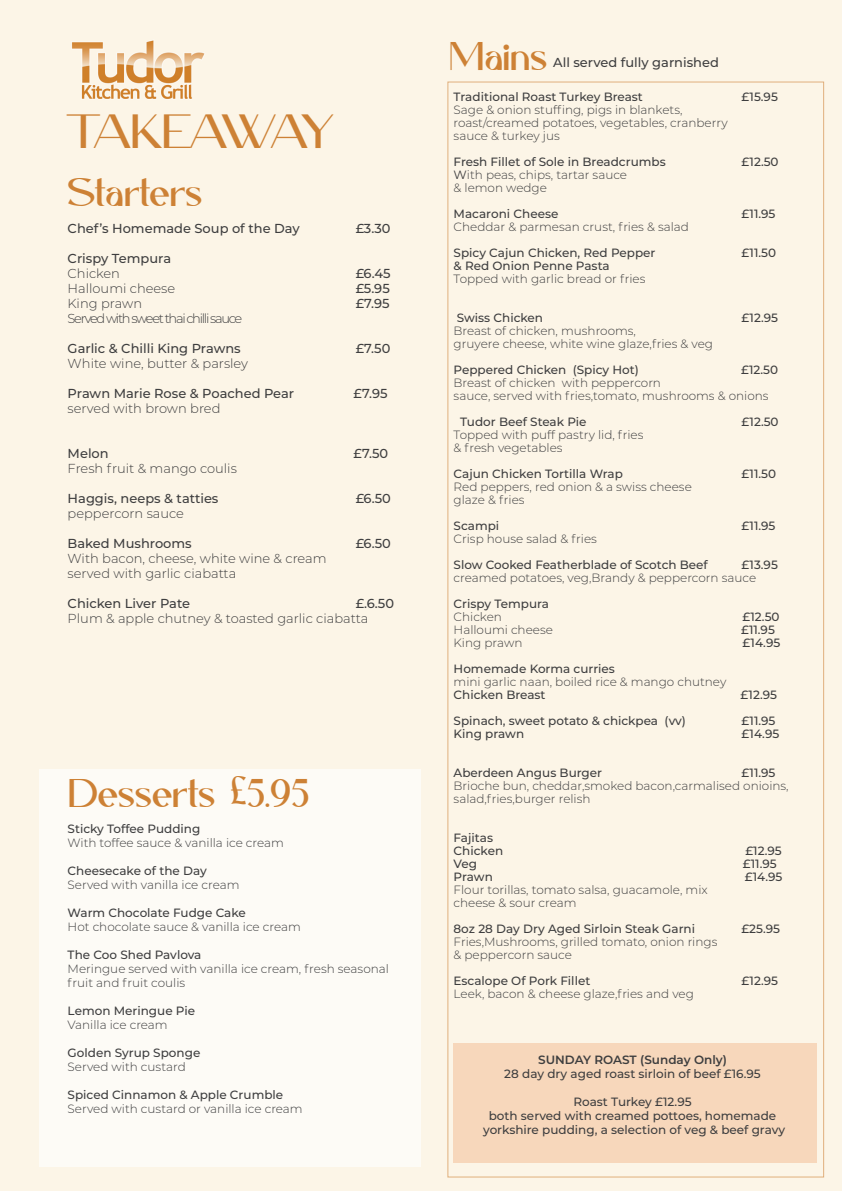
<style>
.page{position:relative;width:842px;height:1191px;background:#fcf5e7}
.page>*{position:absolute;margin:0;border:0;box-sizing:border-box;transform-origin:0 0}
.t1{font:48px "Caligna";letter-spacing:-.09em;color:#cd8135}
.t2{font:40px "Caligna";color:#cd8135}
.t3{font:500 13px "Montserrat";color:#3e3e3f}
.t4{font:300 13px/15px "Montserrat";color:#3e3e3f}
.t5{font:300 13px "Montserrat";letter-spacing:-.1em;color:#3e3e3f}
.t6{font:300 12px/13px "Montserrat";color:#3e3e3f}
.t7{font:500 12px/13px "Montserrat";color:#3e3e3f}
.t8{font:600 12px "Montserrat";color:#3e3e3f}
.s1{font-weight:400}
</style>
<div class="page">
<div style="left:40px;top:769px;width:381px;height:397px;background:#fdfbf6"></div>
<img style="left:72px;top:40px;width:132px;height:60px">
<div style="left:454px;top:1043px;width:363px;height:120px;background:#f7d7bb"></div>
<p class="t1" style="left:68px;top:103px;width:267px">TAKEAWAY</p>
<p class="t2" style="left:68px;top:169px;width:136px">Starters</p>
<p class="t3" style="left:68px;top:219px;width:234px">Chef’s Homemade Soup of the Day</p>
<p class="t3" style="left:356px;top:219px;width:36px">£3.30</p>
<p class="t3" style="left:68px;top:249px;width:105px">Crispy Tempura</p>
<p class="t4" style="left:68px;top:265px;width:54px">Chicken</p>
<p class="t3" style="left:356px;top:264px;width:37px">£6.45</p>
<p class="t4" style="left:68px;top:280px;width:109px">Halloumi cheese</p>
<p class="t3" style="left:356px;top:279px;width:36px">£5.95</p>
<p class="t4" style="left:68px;top:295px;width:76px">King prawn</p>
<p class="t3" style="left:356px;top:294px;width:36px">£7.95</p>
<p class="t5" style="left:68px;top:309px;width:176px">Served with sweet thaichillisauce</p>
<p class="t3" style="left:68px;top:339px;width:175px">Garlic &amp; Chilli King Prawns</p>
<p class="t3" style="left:356px;top:339px;width:36px">£7.50</p>
<p class="t4" style="left:68px;top:355px;width:182px">White wine, butter &amp; parsley</p>
<p class="t3" style="left:68px;top:384px;width:228px">Prawn Marie Rose &amp; Poached Pear</p>
<p class="t3" style="left:354px;top:384px;width:36px">£7.95</p>
<p class="t4" style="left:68px;top:400px;width:154px">served with brown bred</p>
<p class="t3" style="left:68px;top:444px;width:43px">Melon</p>
<p class="t3" style="left:354px;top:444px;width:36px">£7.50</p>
<p class="t4" style="left:68px;top:460px;width:171px">Fresh fruit &amp; mango coulis</p>
<p class="t3" style="left:68px;top:489px;width:152px">Haggis, neeps &amp; tatties</p>
<p class="t3" style="left:356px;top:489px;width:37px">£6.50</p>
<p class="t4" style="left:68px;top:505px;width:118px">peppercorn sauce</p>
<p class="t3" style="left:68px;top:534px;width:126px">Baked Mushrooms</p>
<p class="t3" style="left:356px;top:534px;width:37px">£6.50</p>
<p class="t4" style="left:68px;top:550px;width:260px">With bacon, cheese, white wine &amp; cream served with garlic ciabatta</p>
<p class="t3" style="left:68px;top:594px;width:124px">Chicken Liver Pate</p>
<p class="t3" style="left:356px;top:594px;width:40px">£.6.50</p>
<p class="t4" style="left:68px;top:610px;width:302px">Plum &amp; apple chutney &amp; toasted garlic ciabatta</p>
<p class="t2" style="left:68px;top:770px;width:244px">Desserts £5.95</p>
<p class="t7" style="left:68px;top:821px;width:134px">Sticky Toffee Pudding</p>
<p class="t6" style="left:68px;top:835px;width:218px">With toffee sauce &amp; vanilla ice cream</p>
<p class="t7" style="left:68px;top:863px;width:141px">Cheesecake of the Day</p>
<p class="t6" style="left:68px;top:877px;width:173px">Served with vanilla ice cream</p>
<p class="t7" style="left:68px;top:905px;width:180px">Warm Chocolate Fudge Cake</p>
<p class="t6" style="left:68px;top:919px;width:235px">Hot chocolate sauce &amp; vanilla ice cream</p>
<p class="t7" style="left:68px;top:947px;width:135px">The Coo Shed Pavlova</p>
<p class="t6" style="left:68px;top:961px;width:323px">Meringue served with vanilla ice cream, fresh seasonal</p>
<p class="t6" style="left:68px;top:975px;width:119px">fruit and fruit coulis</p>
<p class="t7" style="left:68px;top:1003px;width:129px">Lemon Meringue Pie</p>
<p class="t6" style="left:68px;top:1017px;width:102px">Vanilla ice cream</p>
<p class="t7" style="left:68px;top:1045px;width:134px">Golden Syrup Sponge</p>
<p class="t6" style="left:68px;top:1059px;width:120px">Served with custard</p>
<p class="t7" style="left:68px;top:1087px;width:217px">Spiced Cinnamon &amp; Apple Crumble</p>
<p class="t6" style="left:68px;top:1101px;width:237px">Served with custard or vanilla ice cream</p>
<p class="t2" style="left:448px;top:33px;width:100px">Mains</p>
<p class="t3" style="left:553px;top:54px;width:167px">All served fully garnished</p>
<p class="t7" style="left:454px;top:90px;width:191px">Traditional Roast Turkey Breast</p>
<p class="t7" style="left:742px;top:90px;width:38px">£15.95</p>
<p class="t6" style="left:454px;top:103px;width:230px">Sage &amp; onion stuffing, pigs in blankets,</p>
<p class="t6" style="left:454px;top:116px;width:276px">roast/creamed potatoes, vegetables, cranberry</p>
<p class="t6" style="left:454px;top:129px;width:108px">sauce &amp; turkey jus</p>
<p class="t7" style="left:454px;top:155px;width:214px">Fresh Fillet of Sole in Breadcrumbs</p>
<p class="t7" style="left:742px;top:155px;width:39px">£12.50</p>
<p class="t6" style="left:454px;top:168px;width:175px"><span class="s1">W</span>ith peas, chips, tartar sauce &amp; lemon wedge</p>
<p class="t7" style="left:454px;top:207px;width:106px">Macaroni Cheese</p>
<p class="t7" style="left:742px;top:207px;width:35px">£11.95</p>
<p class="t6" style="left:454px;top:220px;width:237px">Cheddar &amp; parmesan crust, fries &amp; salad</p>
<p class="t7" style="left:454px;top:246px;width:203px">Spicy Cajun Chicken, Red Pepper</p>
<p class="t7" style="left:742px;top:246px;width:36px">£11.50</p>
<p class="t7" style="left:454px;top:259px;width:158px">&amp; Red Onion Penne Pasta</p>
<p class="t6" style="left:454px;top:272px;width:193px">Topped with garlic bread or fries</p>
<p class="t7" style="left:457px;top:311px;width:88px">Swiss Chicken</p>
<p class="t7" style="left:742px;top:311px;width:38px">£12.95</p>
<p class="t6" style="left:454px;top:324px;width:261px">Breast of chicken, mushrooms,<br>gruyere cheese, white wine glaze,fries &amp; veg</p>
<p class="t7" style="left:454px;top:363px;width:187px">Peppered Chicken (Spicy Hot)</p>
<p class="t7" style="left:741px;top:363px;width:39px">£12.50</p>
<p class="t6" style="left:454px;top:376px;width:209px">Breast of chicken with peppercorn</p>
<p class="t6" style="left:454px;top:389px;width:317px">sauce, served with fries,tomato, mushrooms &amp; onions</p>
<p class="t7" style="left:460px;top:415px;width:128px">Tudor Beef Steak Pie</p>
<p class="t7" style="left:742px;top:415px;width:39px">£12.50</p>
<p class="t6" style="left:454px;top:428px;width:191px">Topped with puff pastry lid, fries &amp; fresh vegetables</p>
<p class="t7" style="left:454px;top:467px;width:171px">Cajun Chicken Tortilla Wrap</p>
<p class="t7" style="left:742px;top:467px;width:36px">£11.50</p>
<p class="t6" style="left:454px;top:480px;width:240px">Red peppers, red onion &amp; a swiss cheese glaze &amp; fries</p>
<p class="t7" style="left:454px;top:519px;width:47px">Scampi</p>
<p class="t7" style="left:742px;top:519px;width:35px">£11.95</p>
<p class="t6" style="left:454px;top:532px;width:145px">Crisp house salad &amp; fries</p>
<p class="t7" style="left:454px;top:558px;width:256px">Slow Cooked Featherblade of Scotch Beef</p>
<p class="t7" style="left:742px;top:558px;width:38px">£13.95</p>
<p class="t6" style="left:454px;top:571px;width:304px">creamed potatoes, veg,Brandy &amp; peppercorn sauce</p>
<p class="t7" style="left:454px;top:597px;width:97px">Crispy Tempura</p>
<p class="t6" style="left:454px;top:610px;width:50px">Chicken</p>
<p class="t7" style="left:742px;top:610px;width:39px">£12.50</p>
<p class="t6" style="left:454px;top:623px;width:101px">Halloumi cheese</p>
<p class="t7" style="left:741px;top:623px;width:35px">£11.95</p>
<p class="t6" style="left:454px;top:636px;width:70px">King prawn</p>
<p class="t7" style="left:743px;top:636px;width:39px">£14.95</p>
<p class="t7" style="left:454px;top:662px;width:163px">Homemade Korma curries</p>
<p class="t6" style="left:454px;top:675px;width:274px">mini garlic naan, boiled rice &amp; mango chutney</p>
<p class="t7" style="left:454px;top:688px;width:94px">Chicken Breast</p>
<p class="t7" style="left:741px;top:688px;width:38px">£12.95</p>
<p class="t7" style="left:454px;top:714px;width:234px">Spinach, sweet potato &amp; chickpea (vv)</p>
<p class="t7" style="left:742px;top:714px;width:35px">£11.95</p>
<p class="t7" style="left:454px;top:727px;width:72px">King prawn</p>
<p class="t7" style="left:742px;top:727px;width:39px">£14.95</p>
<p class="t7" style="left:454px;top:766px;width:150px">Aberdeen Angus Burger</p>
<p class="t7" style="left:742px;top:766px;width:35px">£11.95</p>
<p class="t6" style="left:454px;top:779px;width:337px">Brioche bun, cheddar,smoked bacon,carmalised onioins, salad,fries,burger relish</p>
<p class="t7" style="left:454px;top:831px;width:51px">Fajitas<br>Chicken</p>
<p class="t7" style="left:745px;top:844px;width:38px">£12.95</p>
<p class="t7" style="left:454px;top:857px;width:25px">Veg</p>
<p class="t7" style="left:743px;top:857px;width:35px">£11.95</p>
<p class="t7" style="left:454px;top:870px;width:41px">Prawn</p>
<p class="t7" style="left:745px;top:870px;width:39px">£14.95</p>
<p class="t6" style="left:454px;top:883px;width:256px">Flour torillas, tomato salsa, guacamole, mix</p>
<p class="t6" style="left:454px;top:896px;width:124px">cheese &amp; sour cream</p>
<p class="t7" style="left:454px;top:922px;width:243px">8oz 28 Day Dry Aged Sirloin Steak Garni</p>
<p class="t7" style="left:742px;top:922px;width:40px">£25.95</p>
<p class="t6" style="left:454px;top:935px;width:265px">Fries,Mushrooms, grilled tomato, onion rings</p>
<p class="t6" style="left:454px;top:948px;width:120px">&amp; peppercorn sauce</p>
<p class="t7" style="left:454px;top:974px;width:138px">Escalope Of Pork Fillet</p>
<p class="t7" style="left:742px;top:974px;width:38px">£12.95</p>
<p class="t6" style="left:454px;top:987px;width:242px">Leek, bacon &amp; cheese glaze,fries and veg</p>
<p class="t8" style="left:538px;top:1051px;width:190px">SUNDAY ROAST (Sunday Only)</p>
<p class="t7" style="left:504px;top:1066px;width:258px">28 day dry aged roast sirloin of beef £16.95</p>
<p class="t7" style="left:573px;top:1094px;width:120px">Roast Turkey £12.95</p>
<p class="t7" style="left:489px;top:1108px;width:289px">both served with creamed pottoes, homemade</p>
<p class="t7" style="left:483px;top:1122px;width:303px">yorkshire pudding, a selection of veg &amp; beef gravy</p>
</div>
